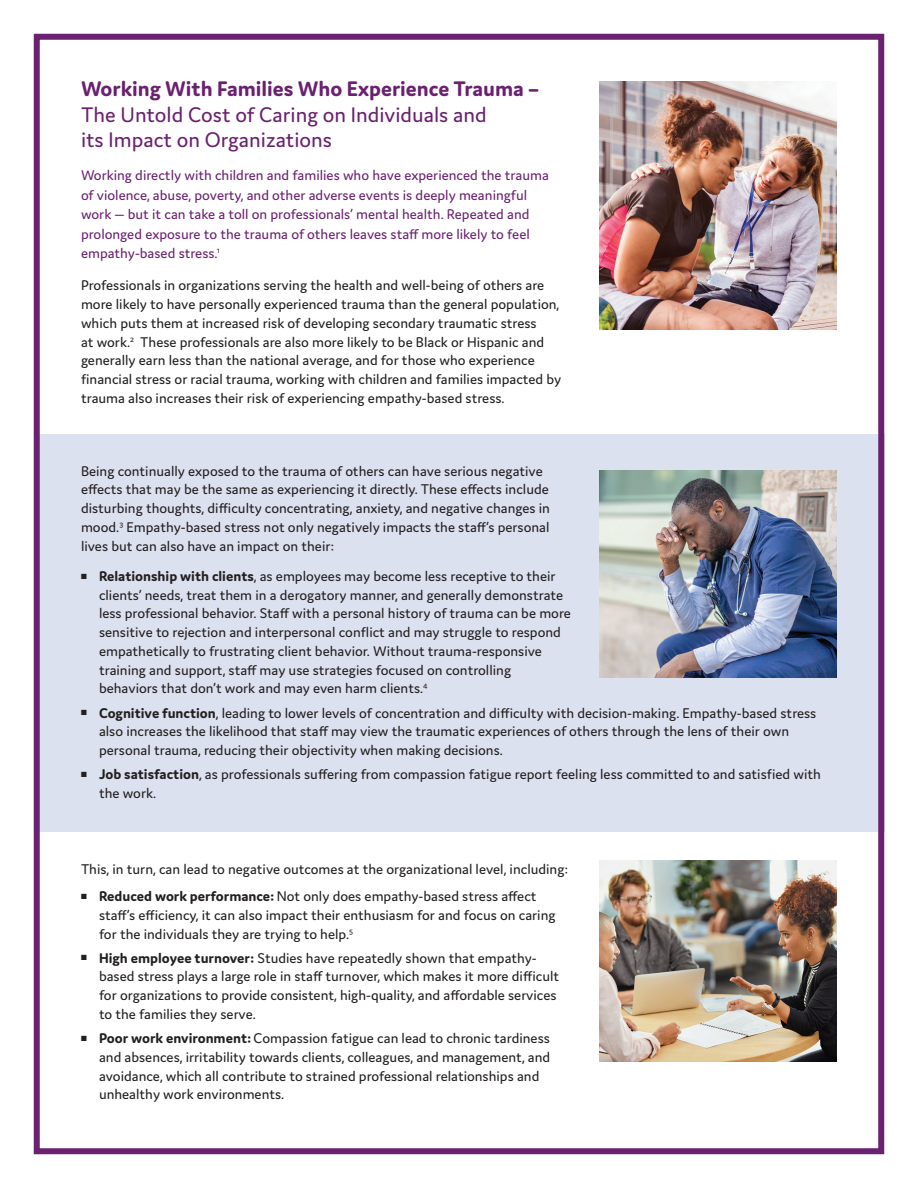
<style>
.page{position:relative;width:918px;height:1188px;background:#fff}
.page>*{position:absolute;margin:0;border:0;box-sizing:border-box;transform-origin:0 0}
.Headers{font:22.5px/25.5px "Domus";color:#6a2170}
.Bullet_Text{font:15px/18.8px "Domus";color:#231f20}
.Body_Copy{font:15px/18.8px "Domus";color:#231f20}
.Intro_Section_Body_T{font:15px/19.5px "Domus";color:#6a2170}
.s1{font-weight:700}
</style>
<div class="page">
<div style="left:37px;top:434px;width:847px;height:398px;background:#dce1ef"></div>
<img style="left:599px;top:471px;width:237px;height:206px">
<img style="left:599px;top:860px;width:237px;height:202px">
<img style="left:599px;top:81px;width:238px;height:248px">
<div style="left:34px;top:34px;width:850px;height:1120px;border:6px solid #6a2170"></div>
<h1 class="Headers" style="left:81px;top:76px;width:460px"><span class="s1">Working With Families Who Experience Trauma –<br></span>The Untold Cost of Caring on Individuals and<br>its Impact on Organizations</h1>
<p class="Intro_Section_Body_T" style="left:81px;top:165px;width:469px">Working directly with children and families who have experienced the trauma of violence, abuse, poverty, and other adverse events is deeply meaningful work — but it can take a toll on professionals’ mental health. Repeated and prolonged exposure to the trauma of others leaves staff more likely to feel empathy-based stress.<sup>1</sup></p>
<p class="Body_Copy" style="left:81px;top:276px;width:482px">Professionals in organizations serving the health and well-being of others are more likely to have personally experienced trauma than the general population, which puts them at increased risk of developing secondary traumatic stress<br>at work.<sup>2</sup> These professionals are also more likely to be Black or Hispanic and generally earn less than the national average, and for those who experience financial stress or racial trauma, working with children and families impacted by trauma also increases their risk of experiencing empathy-based stress.</p>
<p class="Body_Copy" style="left:81px;top:461px;width:471px">Being continually exposed to the trauma of others can have serious negative effects that may be the same as experiencing it directly. These effects include disturbing thoughts, difficulty concentrating, anxiety, and negative changes in mood.<sup>3</sup> Empathy-based stress not only negatively impacts the staff’s personal lives but can also have an impact on their:</p>
<p class="Bullet_Text" style="left:99px;top:567px;width:473px;text-indent:-18px">■ <span class="s1">Relationship with clients</span>, as employees may become less receptive to their clients’ needs, treat them in a derogatory manner, and generally demonstrate less professional behavior. Staff with a personal history of trauma can be more sensitive to rejection and interpersonal conflict and may struggle to respond empathetically to frustrating client behavior. Without trauma-responsive training and support, staff may use strategies focused on controlling behaviors that don’t work and may even harm clients.<sup>4</sup></p>
<p class="Bullet_Text" style="left:99px;top:703px;width:719px;text-indent:-18px">■ <span class="s1">Cognitive function</span>, leading to lower levels of concentration and difficulty with decision-making. Empathy-based stress also increases the likelihood that staff may view the traumatic experiences of others through the lens of their own personal trauma, reducing their objectivity when making decisions.</p>
<p class="Bullet_Text" style="left:99px;top:765px;width:723px;text-indent:-18px">■ <span class="s1">Job satisfaction</span>, as professionals suffering from compassion fatigue report feeling less committed to and satisfied with the work.</p>
<p class="Body_Copy" style="left:81px;top:860px;width:489px">This, in turn, can lead to negative outcomes at the organizational level, including:</p>
<p class="Bullet_Text" style="left:99px;top:887px;width:458px;text-indent:-18px">■ <span class="s1">Reduced work performance:</span> Not only does empathy-based stress affect staff’s efficiency, it can also impact their enthusiasm for and focus on caring for the individuals they are trying to help.<sup>5</sup></p>
<p class="Bullet_Text" style="left:99px;top:948px;width:462px;text-indent:-18px">■ <span class="s1">High employee turnover:</span> Studies have repeatedly shown that empathy&shy;based stress plays a large role in staff turnover, which makes it more difficult for organizations to provide consistent, high-quality, and affordable services to the families they serve.</p>
<p class="Bullet_Text" style="left:99px;top:1029px;width:453px;text-indent:-18px">■ <span class="s1">Poor work environment:</span> Compassion fatigue can lead to chronic tardiness and absences, irritability towards clients, colleagues, and management, and avoidance, which all contribute to strained professional relationships and unhealthy work environments.</p>
</div>
